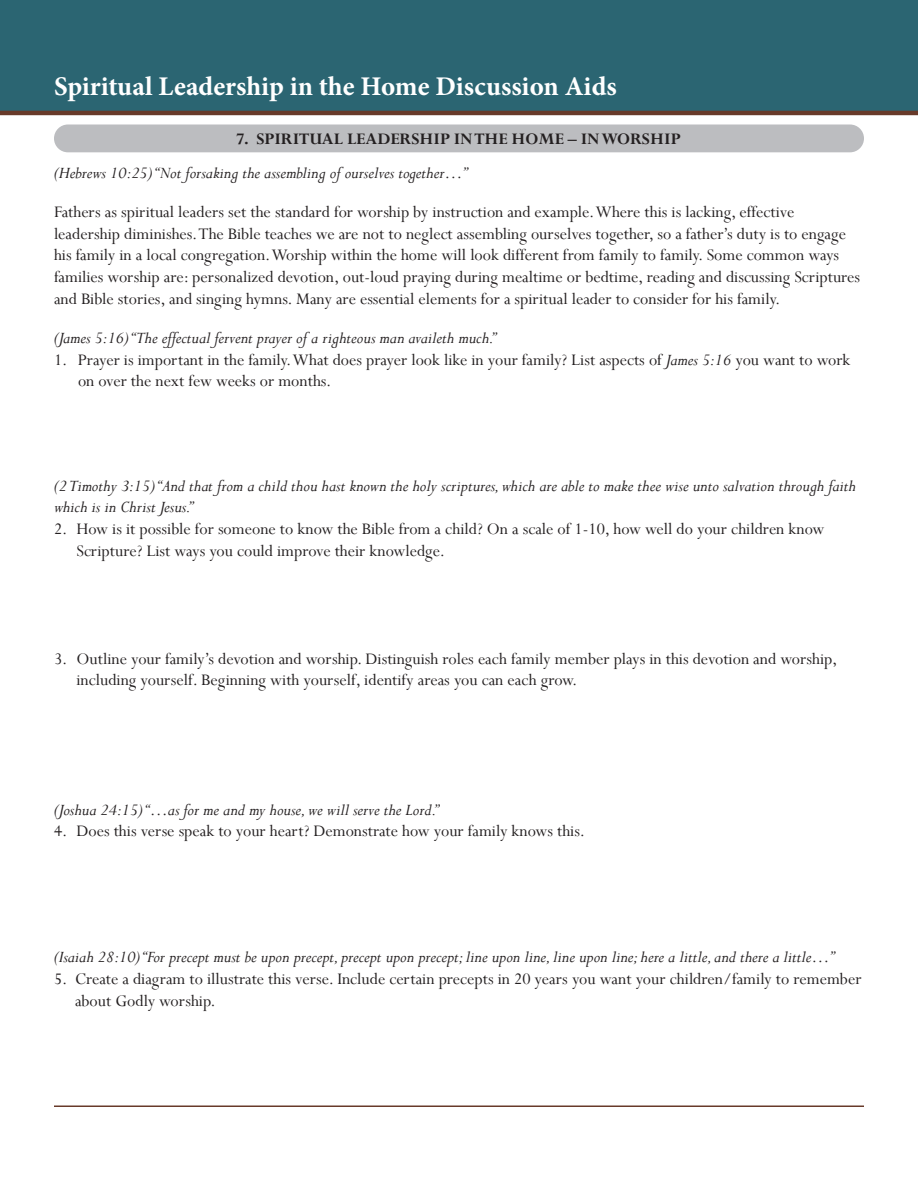
<style>
.page{position:relative;width:918px;height:1188px;background:#fff}
.page>*{position:absolute;margin:0;border:0;box-sizing:border-box;transform-origin:0 0}
.t1{font:700 27px "Minion Pro";color:#fff}
.headers_within_main{font:18px/21.6px "Perpetua";color:#231f20}
.Main_Body{font:18px/21.6px "Perpetua";color:#231f20}
.Scripture{font:italic 18px/21.6px "Perpetua";color:#231f20}
.Endnote_Text{font:700 18px "Perpetua";color:#231f20}
.s1{font-style:italic}
</style>
<div class="page">
<div style="left:0;top:0;width:918px;height:113px;background:#2b6572"></div>
<hr style="left:54px;top:1106px;width:810px;height:1px;background:#683a2a">
<hr style="left:0;top:111px;width:918px;height:4px;background:#683a2a">
<div style="left:54px;top:124px;width:810px;height:28px;background:#bcbdc0;border-radius:14px"></div>
<h1 class="t1" style="left:54px;top:68px;width:564px">Spiritual Leadership in the Home Discussion Aids</h1>
<p class="Endnote_Text" style="left:236px;top:128px;width:446px">7. SPIRITUAL LEADERSHIP IN THE HOME – IN WORSHIP</p>
<p class="Scripture" style="left:54px;top:161px;width:415px">(Hebrews 10:25) “Not forsaking the assembling of ourselves together…”</p>
<p class="Main_Body" style="left:54px;top:201px;width:808px">Fathers as spiritual leaders set the standard for worship by instruction and example. Where this is lacking, effective leadership diminishes. The Bible teaches we are not to neglect assembling ourselves together, so a father’s duty is to engage his family in a local congregation. Worship within the home will look different from family to family. Some common ways families worship are: personalized devotion, out-loud praying during mealtime or bedtime, reading and discussing Scriptures and Bible stories, and singing hymns. Many are essential elements for a spiritual leader to consider for his family.</p>
<p class="Scripture" style="left:54px;top:327px;width:443px">(James 5:16) “The effectual fervent prayer of a righteous man availeth much.”</p>
<p class="headers_within_main" style="left:78px;top:348px;width:774px;text-indent:-24px">1. Prayer is important in the family. What does prayer look like in your family? List aspects of <span class="s1">James 5:16</span> you want to work on over the next few weeks or months.</p>
<p class="Scripture" style="left:54px;top:474px;width:804px">(2 Timothy 3:15) “And that from a child thou hast known the holy scriptures, which are able to make thee wise unto salvation through faith which is in Christ Jesus.”</p>
<p class="headers_within_main" style="left:76px;top:518px;width:749px;text-indent:-22px">2. How is it possible for someone to know the Bible from a child? On a scale of 1-10, how well do your children know<br>Scripture? List ways you could improve their knowledge.</p>
<p class="headers_within_main" style="left:76px;top:647px;width:762px;text-indent:-22px">3. Outline your family’s devotion and worship. Distinguish roles each family member plays in this devotion and worship, including yourself. Beginning with yourself, identify areas you can each grow.</p>
<p class="Scripture" style="left:54px;top:798px;width:386px">(Joshua 24:15) “…as for me and my house, we will serve the Lord.”</p>
<p class="headers_within_main" style="left:54px;top:820px;width:532px">4. Does this verse speak to your heart? Demonstrate how your family knows this.</p>
<p class="Scripture" style="left:54px;top:946px;width:782px">(Isaiah 28:10) “For precept must be upon precept, precept upon precept; line upon line, line upon line; here a little, and there a little…”</p>
<p class="headers_within_main" style="left:75px;top:968px;width:788px;text-indent:-21px">5. Create a diagram to illustrate this verse. Include certain precepts in 20 years you want your children/family to remember about Godly worship.</p>
</div>
